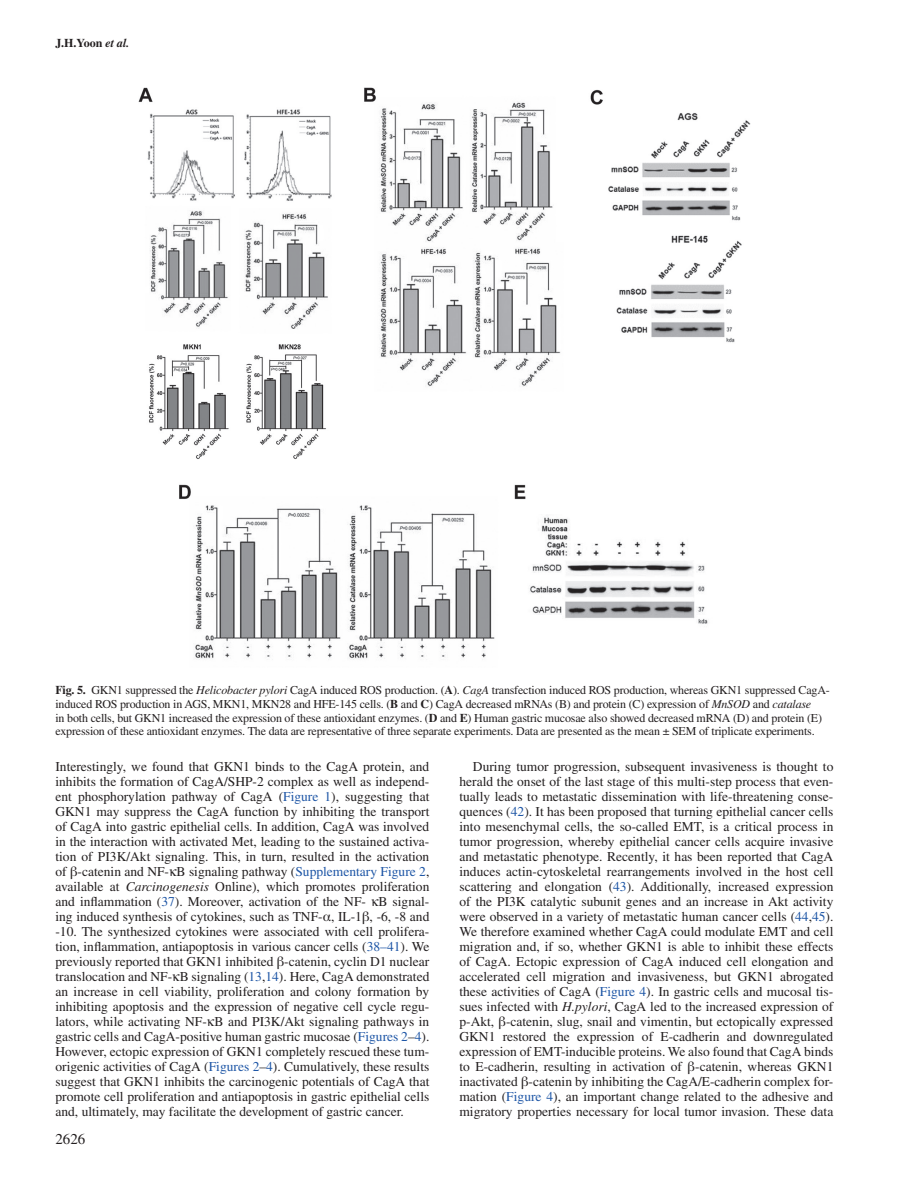
<style>
.page{position:relative;width:919px;height:1187px;background:#fff}
.page>*{position:absolute;margin:0;border:0;box-sizing:border-box;transform-origin:0 0}
.t1{font:15px "Times LT Std";color:#231f20}
.t2{font:13.5px/15px "Times LT Std";color:#231f20;text-align:justify}
.t3{font:12px/13.5px "Times LT Std";letter-spacing:-.015em;color:#231f20}
.t4{font:700 12px "Times LT Std";color:#231f20}
.s1{font-style:italic}
.s2{font-weight:700}
.s3{color:#1e56a6}
.s4{font-family:"Gandhari Unicode"}
</style>
<div class="page">
<img style="left:138px;top:87px;width:612px;height:573px">
<p class="t4" style="left:55px;top:36px;width:76px">J.H.Yoon <span class="s1">et al.</span></p>
<p class="t3" style="left:55px;top:683px;width:775px"><span class="s2">Fig. 5.</span> GKN1 suppressed the <span class="s1">Helicobacter pylori</span> CagA induced ROS production. (<span class="s2">A</span>). <span class="s1">CagA</span> transfection induced ROS production, whereas GKN1 suppressed CagA&shy;induced ROS production in AGS, MKN1, MKN28 and HFE-145 cells. (<span class="s2">B</span> and <span class="s2">C</span>) CagA decreased mRNAs (B) and protein (C) expression of <span class="s1">MnSOD</span> and <span class="s1">catalase<br></span>in both cells, but GKN1 increased the expression of these antioxidant enzymes. (<span class="s2">D</span> and <span class="s2">E</span>) Human gastric mucosae also showed decreased mRNA (D) and protein (E) expression of these antioxidant enzymes. The data are representative of three separate experiments. Data are presented as the mean ± SEM of triplicate experiments.</p>
<p class="t2" style="left:55px;top:759px;width:375px">Interestingly, we found that GKN1 binds to the CagA protein, and inhibits the formation of CagA/SHP-2 complex as well as independ&shy;ent phosphorylation pathway of CagA (<span class="s3">Figure 1</span>), suggesting that GKN1 may suppress the CagA function by inhibiting the transport of CagA into gastric epithelial cells. In addition, CagA was involved in the interaction with activated Met, leading to the sustained activa&shy;tion of PI3K/Akt signaling. This, in turn, resulted in the activation of <span class="s4">β</span>-catenin and NF-<span class="s4">κ</span>B signaling pathway (<span class="s3">Supplementary Figure 2</span>, available at <span class="s1">Carcinogenesis</span> Online), which promotes proliferation and inflammation (<span class="s3">37</span>). Moreover, activation of the NF- <span class="s4">κ</span>B signal&shy;ing induced synthesis of cytokines, such as TNF-<span class="s4">α</span>, IL-1<span class="s4">β</span>, -6, -8 and -10. The synthesized cytokines were associated with cell prolifera&shy;tion, inflammation, antiapoptosis in various cancer cells (<span class="s3">38–41</span>). We previously reported that GKN1 inhibited <span class="s4">β</span>-catenin, cyclin D1 nuclear translocation and NF-<span class="s4">κ</span>B signaling (<span class="s3">13</span>,<span class="s3">14</span>). Here, CagA demonstrated an increase in cell viability, proliferation and colony formation by inhibiting apoptosis and the expression of negative cell cycle regu&shy;lators, while activating NF-<span class="s4">κ</span>B and PI3K/Akt signaling pathways in gastric cells and CagA-positive human gastric mucosae (<span class="s3">Figures 2</span>–<span class="s3">4</span>).<br>However, ectopic expression of GKN1 completely rescued these tum&shy;origenic activities of CagA (<span class="s3">Figures 2</span>–<span class="s3">4</span>). Cumulatively, these results suggest that GKN1 inhibits the carcinogenic potentials of CagA that promote cell proliferation and antiapoptosis in gastric epithelial cells and, ultimately, may facilitate the development of gastric cancer.</p>
<p class="t2" style="left:459px;top:759px;width:375px;text-indent:14px">During tumor progression, subsequent invasiveness is thought to herald the onset of the last stage of this multi-step process that even&shy;tually leads to metastatic dissemination with life-threatening conse&shy;quences (<span class="s3">42</span>). It has been proposed that turning epithelial cancer cells into mesenchymal cells, the so-called EMT, is a critical process in tumor progression, whereby epithelial cancer cells acquire invasive and metastatic phenotype. Recently, it has been reported that CagA induces actin-cytoskeletal rearrangements involved in the host cell scattering and elongation (<span class="s3">43</span>). Additionally, increased expression of the PI3K catalytic subunit genes and an increase in Akt activity were observed in a variety of metastatic human cancer cells (<span class="s3">44</span>,<span class="s3">45</span>).<br>We therefore examined whether CagA could modulate EMT and cell migration and, if so, whether GKN1 is able to inhibit these effects of CagA. Ectopic expression of CagA induced cell elongation and accelerated cell migration and invasiveness, but GKN1 abrogated these activities of CagA (<span class="s3">Figure 4</span>). In gastric cells and mucosal tis&shy;sues infected with <span class="s1">H.pylori</span>, CagA led to the increased expression of p-Akt, <span class="s4">β</span>-catenin, slug, snail and vimentin, but ectopically expressed GKN1 restored the expression of E-cadherin and downregulated expression of EMT-inducible proteins. We also found that CagA binds to E-cadherin, resulting in activation of <span class="s4">β</span>-catenin, whereas GKN1 inactivated <span class="s4">β</span>-catenin by inhibiting the CagA/E-cadherin complex for&shy;mation (<span class="s3">Figure 4</span>), an important change related to the adhesive and migratory properties necessary for local tumor invasion. These data</p>
<p class="t1" style="left:55px;top:1130px;width:31px">2626</p>
</div>
